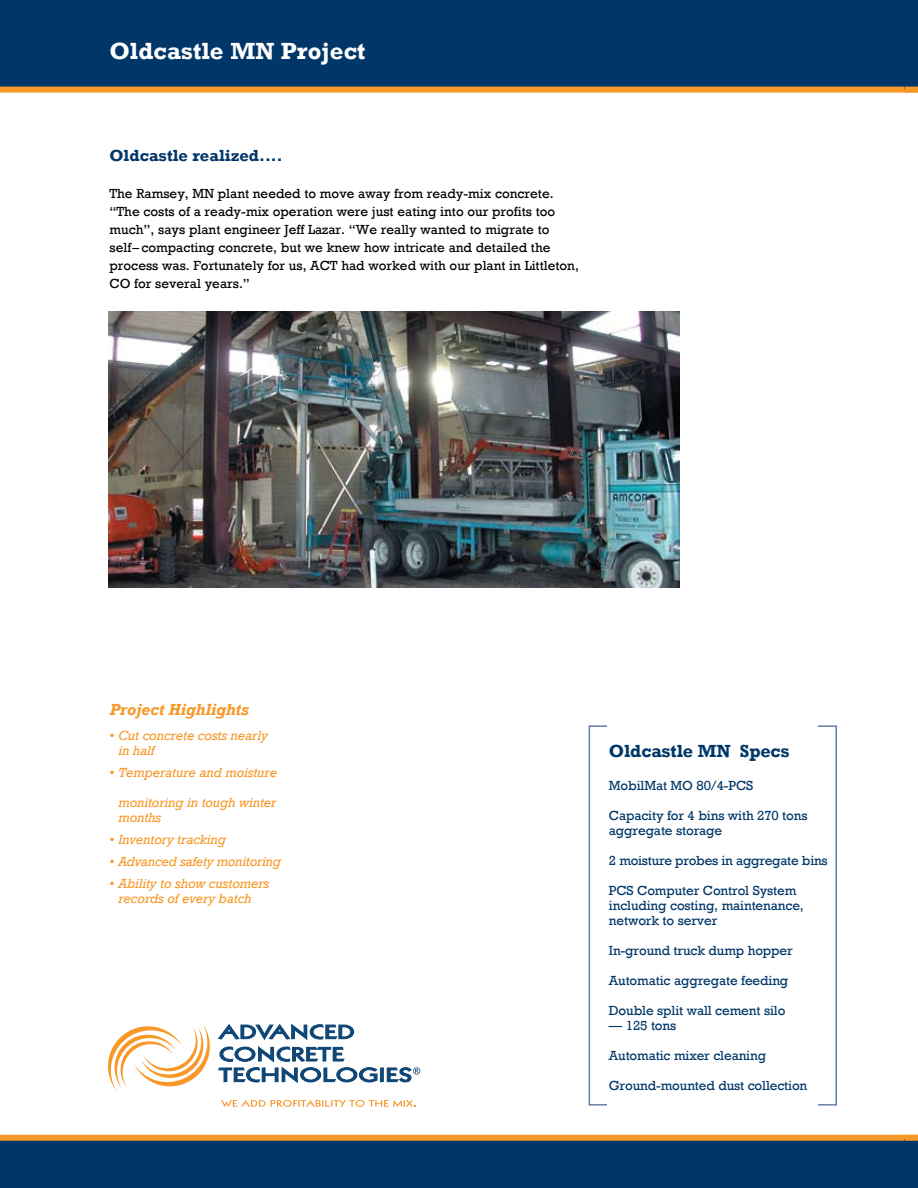
<style>
.page{position:relative;width:918px;height:1188px;background:#fff}
.page>*{position:absolute;margin:0;border:0;box-sizing:border-box;transform-origin:0 0}
.t1{font:700 24px "Rockwell";color:#fff}
.t2{font:700 18px "Rockwell";letter-spacing:-.01em;color:#003768}
.t3{font:700 16.5px "Rockwell";color:#003768}
.t4{font:italic 700 16.5px "Rockwell";letter-spacing:-.01em;color:#f89828}
.t5{font:13.5px/18px "Rockwell";color:#000}
.t6{font:13.5px/15px "Rockwell";letter-spacing:-.01em;color:#003768}
.t7{font:italic 13.5px/15px "Rockwell";letter-spacing:-.01em;color:#f89828}
</style>
<div class="page">
<div style="left:0;top:0;width:918px;height:89px;background:#003768"></div>
<div style="left:0;top:87px;width:918px;height:6px;background:#f89828"></div>
<div style="left:0;top:1139px;width:918px;height:49px;background:#003768"></div>
<div style="left:0;top:1135px;width:918px;height:6px;background:#f89828"></div>
<svg style="left:108px;top:1024px;width:270px;height:67px"></svg>
<div style="left:380px;top:1067px;width:4px;height:15px;border:1px solid #104776"></div>
<svg style="left:221px;top:1100px;width:194px;height:7px"></svg>
<svg style="left:386px;top:1067px;width:34px;height:16px"></svg>
<div style="left:589px;top:725px;width:248px;height:381px;border:2px solid #6280a7"></div>
<div style="left:607px;top:719px;width:211px;height:395px;background:#fff"></div>
<img style="left:109px;top:311px;width:570px;height:276px">
<p class="t1" style="left:110px;top:36px;width:257px">Oldcastle MN Project</p>
<p class="t3" style="left:110px;top:146px;width:175px">Oldcastle realized....</p>
<p class="t5" style="left:110px;top:185px;width:471px">The Ramsey, MN plant needed to move away from ready-mix concrete. “The costs of a ready-mix operation were just eating into our profits too much”, says plant engineer Jeff Lazar. “We really wanted to migrate to self– compacting concrete, but we knew how intricate and detailed the process was. Fortunately for us, ACT had worked with our plant in Littleton, CO for several years.”</p>
<p class="t4" style="left:110px;top:700px;width:141px">Project Highlights</p>
<p class="t7" style="left:118px;top:728px;width:151px;text-indent:-9px">• Cut concrete costs nearly in half</p>
<p class="t7" style="left:110px;top:765px;width:169px">• Temperature and moisture</p>
<p class="t7" style="left:118px;top:795px;width:160px">monitoring in tough winter months</p>
<p class="t7" style="left:110px;top:832px;width:118px">• Inventory tracking</p>
<p class="t7" style="left:110px;top:854px;width:173px">• Advanced safety monitoring</p>
<p class="t7" style="left:118px;top:876px;width:152px;text-indent:-9px">• Ability to show customers records of every batch</p>
<p class="t2" style="left:609px;top:740px;width:182px">Oldcastle MN Specs</p>
<p class="t6" style="left:609px;top:778px;width:146px">MobilMat MO 80/4-PCS</p>
<p class="t6" style="left:609px;top:808px;width:200px">Capacity for 4 bins with 270 tons aggregate storage</p>
<p class="t6" style="left:609px;top:853px;width:220px">2 moisture probes in aggregate bins</p>
<p class="t6" style="left:609px;top:883px;width:196px">PCS Computer Control System including costing, maintenance, network to server</p>
<p class="t6" style="left:609px;top:943px;width:185px">In-ground truck dump hopper</p>
<p class="t6" style="left:609px;top:973px;width:181px">Automatic aggregate feeding</p>
<p class="t6" style="left:609px;top:1003px;width:178px">Double split wall cement silo</p>
<p class="t6" style="left:609px;top:1018px;width:69px">— 125 tons</p>
<p class="t6" style="left:609px;top:1048px;width:159px">Automatic mixer cleaning</p>
<p class="t6" style="left:609px;top:1078px;width:200px">Ground-mounted dust collection</p>
</div>
